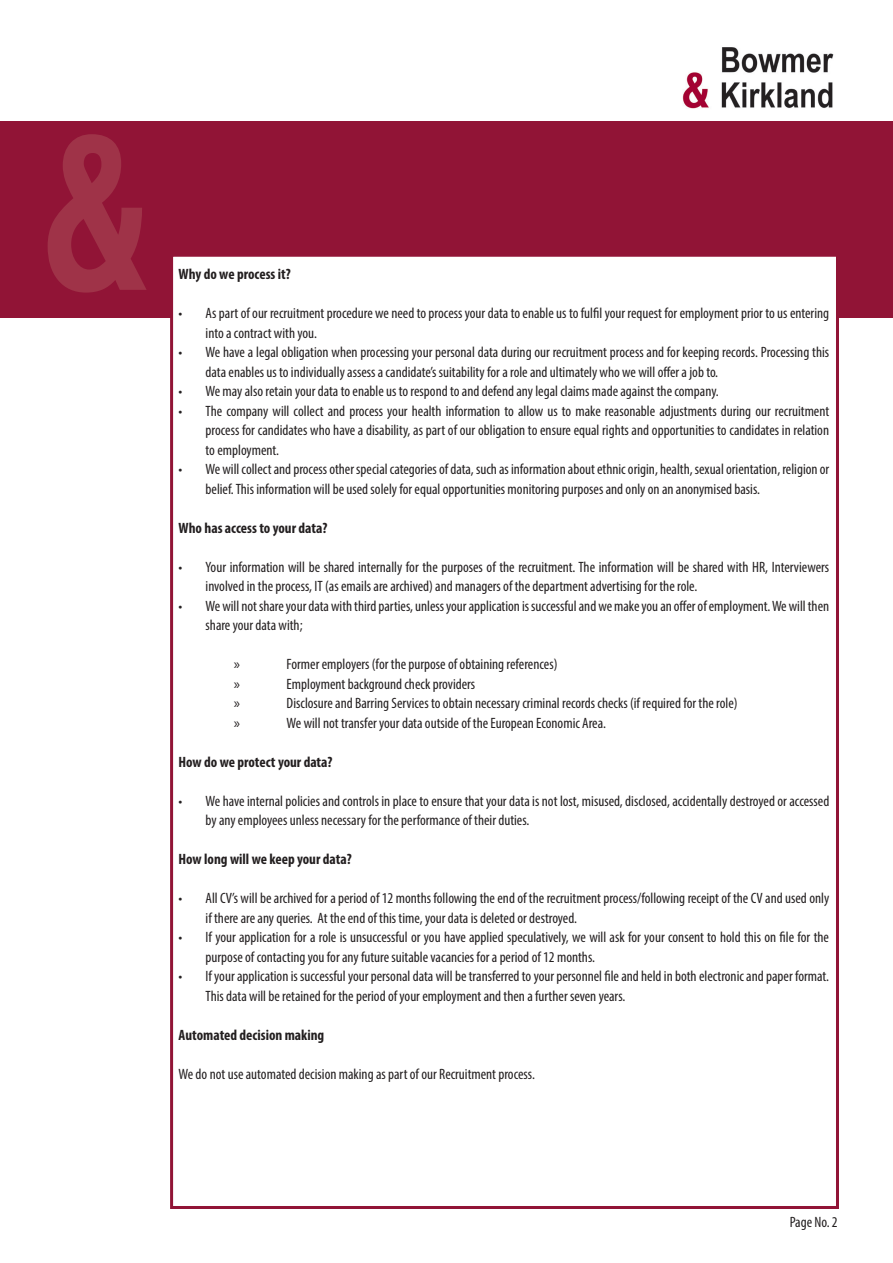
<style>
.page{position:relative;width:893px;height:1263px;background:#fff}
.page>*{position:absolute;margin:0;border:0;box-sizing:border-box;transform-origin:0 0}
.t1{font:700 condensed 207px "Swiss 721 BT";color:#9f3348;scale:.87 1}
.Main_Text{font:condensed 15px/19.5px "Myriad Pro";color:#231f20}
.Main_Text-2{font:700 condensed 15px "Myriad Pro";color:#231f20}
.t2{font:15px "Myriad Pro";color:#231f20}
</style>
<div class="page">
<div style="left:0;top:122px;width:893px;height:196px;background:#911436"></div>
<div style="left:170px;top:254px;width:669px;height:955px;background:#fff;border:3px solid #911436"></div>
<img style="left:682px;top:47px;width:152px;height:62px">
<h1 class="t1" style="left:37px;top:90px;width:138px">&amp;</h1>
<p class="Main_Text-2" style="left:179px;top:265px;width:114px">Why do we process it?</p>
<p class="Main_Text" style="left:206px;top:303px;width:625px;text-indent:-27px">• As part of our recruitment procedure we need to process your data to enable us to fulfil your request for employment prior to us entering into a contract with you.</p>
<p class="Main_Text" style="left:206px;top:342px;width:625px;text-indent:-27px">• We have a legal obligation when processing your personal data during our recruitment process and for keeping records. Processing this data enables us to individually assess a candidate’s suitability for a role and ultimately who we will offer a job to.</p>
<p class="Main_Text" style="left:179px;top:381px;width:542px">• We may also retain your data to enable us to respond to and defend any legal claims made against the company.</p>
<p class="Main_Text" style="left:206px;top:401px;width:625px;text-align:justify;text-indent:-27px">• The company will collect and process your health information to allow us to make reasonable adjustments during our recruitment process for candidates who have a disability, as part of our obligation to ensure equal rights and opportunities to candidates in relation to employment.</p>
<p class="Main_Text" style="left:206px;top:459px;width:625px;text-indent:-27px">• We will collect and process other special categories of data, such as information about ethnic origin, health, sexual orientation, religion or belief. This information will be used solely for equal opportunities monitoring purposes and only on an anonymised basis.</p>
<p class="Main_Text-2" style="left:179px;top:518px;width:150px">Who has access to your data?</p>
<p class="Main_Text" style="left:206px;top:557px;width:625px;text-indent:-27px">• Your information will be shared internally for the purposes of the recruitment. The information will be shared with HR, Interviewers involved in the process, IT (as emails are archived) and managers of the department advertising for the role.</p>
<p class="Main_Text" style="left:206px;top:596px;width:625px;text-indent:-27px">• We will not share your data with third parties, unless your application is successful and we make you an offer of employment. We will then share your data with;</p>
<p class="t2" style="left:234px;top:655px;width:8px">»</p>
<p class="Main_Text" style="left:287px;top:654px;width:272px">Former employers (for the purpose of obtaining references)</p>
<p class="t2" style="left:234px;top:674px;width:8px">»</p>
<p class="Main_Text" style="left:287px;top:674px;width:190px">Employment background check providers</p>
<p class="t2" style="left:234px;top:694px;width:8px">»</p>
<p class="Main_Text" style="left:287px;top:693px;width:452px">Disclosure and Barring Services to obtain necessary criminal records checks (if required for the role)</p>
<p class="t2" style="left:234px;top:713px;width:8px">»</p>
<p class="Main_Text" style="left:287px;top:713px;width:321px">We will not transfer your data outside of the European Economic Area.</p>
<p class="Main_Text-2" style="left:179px;top:752px;width:156px">How do we protect your data?</p>
<p class="Main_Text" style="left:206px;top:791px;width:625px;text-indent:-27px">• We have internal policies and controls in place to ensure that your data is not lost, misused, disclosed, accidentally destroyed or accessed by any employees unless necessary for the performance of their duties.</p>
<p class="Main_Text-2" style="left:179px;top:850px;width:175px">How long will we keep your data?</p>
<p class="Main_Text" style="left:206px;top:888px;width:625px;text-indent:-27px">• All CV’s will be archived for a period of 12 months following the end of the recruitment process/following receipt of the CV and used only if there are any queries. At the end of this time, your data is deleted or destroyed.</p>
<p class="Main_Text" style="left:206px;top:927px;width:625px;text-indent:-27px">• If your application for a role is unsuccessful or you have applied speculatively, we will ask for your consent to hold this on file for the purpose of contacting you for any future suitable vacancies for a period of 12 months.</p>
<p class="Main_Text" style="left:206px;top:966px;width:625px;text-indent:-27px">• If your application is successful your personal data will be transferred to your personnel file and held in both electronic and paper format.<br>This data will be retained for the period of your employment and then a further seven years.</p>
<p class="Main_Text-2" style="left:179px;top:1025px;width:147px">Automated decision making</p>
<p class="Main_Text" style="left:179px;top:1064px;width:358px">We do not use automated decision making as part of our Recruitment process.</p>
<p class="Main_Text" style="left:790px;top:1212px;width:50px">Page No. 2</p>
</div>
